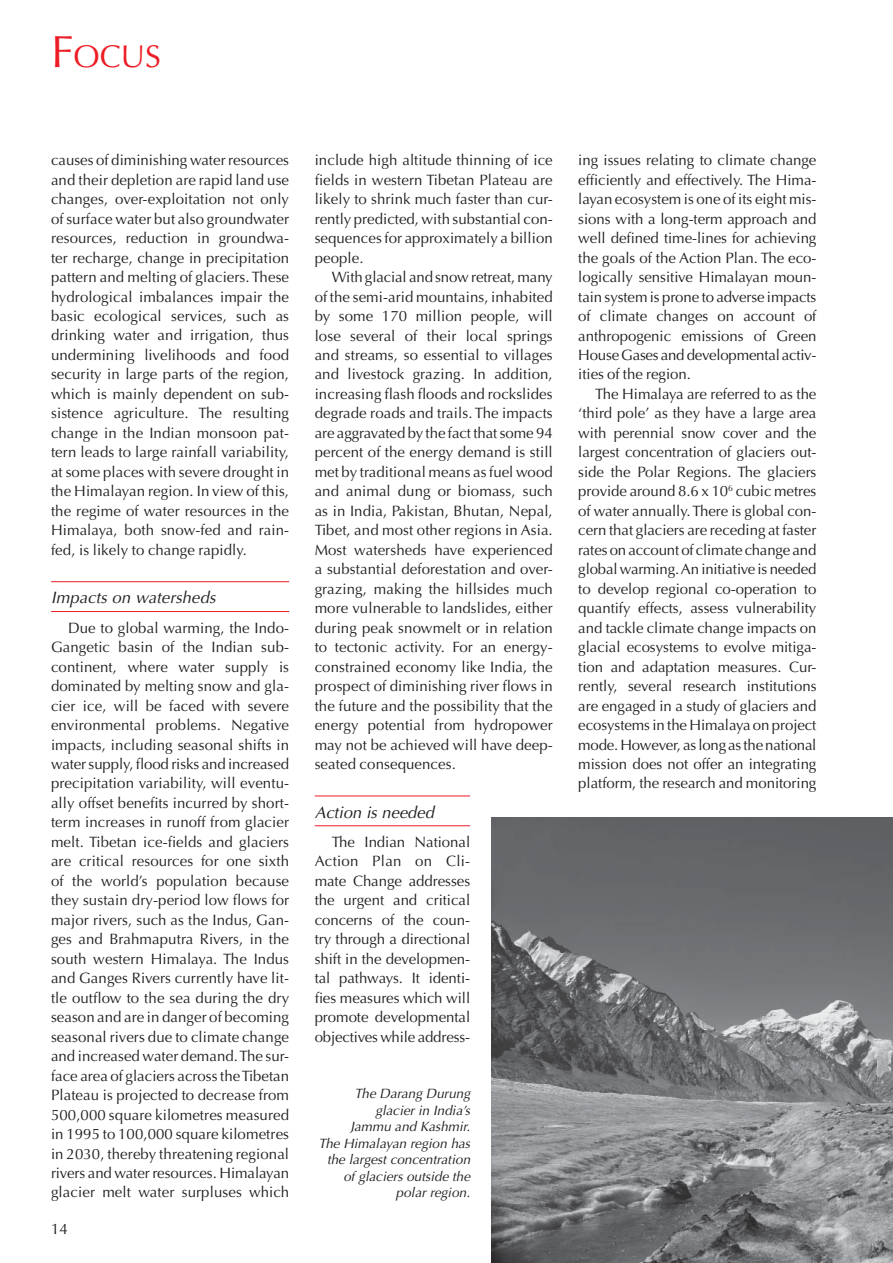
<style>
.page{position:relative;width:893px;height:1263px;background:#fff}
.page>*{position:absolute;margin:0;border:0;box-sizing:border-box;transform-origin:0 0}
.t1{font:31.5px "Optima";color:#ed1c24}
.t2{font:italic 16.5px "Optima";letter-spacing:.01em;color:#231f20}
.t3{font:15px/19.5px "Optima";color:#231f20;text-align:justify}
.t4{font:italic 13.5px/16.5px "Optima";color:#231f20;text-align:right}
.s1{font-size:45px}
</style>
<div class="page">
<hr style="left:51px;top:581px;width:238px;height:1px;background:#ed1c24">
<hr style="left:51px;top:611px;width:238px;height:1px;background:#ed1c24">
<hr style="left:315px;top:795px;width:155px;height:1px;background:#ed1c24">
<hr style="left:315px;top:825px;width:155px;height:1px;background:#ed1c24">
<img style="left:491px;top:817px;width:402px;height:446px">
<h1 class="t1" style="left:51px;top:43px;width:112px"><span class="s1">F</span>OCUS</h1>
<p class="t3" style="left:51px;top:152px;width:240px">causes of diminishing water resources and their depletion are rapid land use changes, over-exploitation not only of surface water but also groundwater resources, reduction in groundwa&shy;ter recharge, change in precipitation pattern and melting of glaciers. These hydrological imbalances impair the basic ecological services, such as drinking water and irrigation, thus undermining livelihoods and food security in large parts of the region, which is mainly dependent on sub&shy;sistence agriculture. The resulting change in the Indian monsoon pat&shy;tern leads to large rainfall variability, at some places with severe drought in the Himalayan region. In view of this, the regime of water resources in the Himalaya, both snow-fed and rain&shy;fed, is likely to change rapidly.</p>
<p class="t2" style="left:51px;top:591px;width:166px">Impacts on watersheds</p>
<p class="t3" style="left:51px;top:619px;width:240px;text-indent:17px">Due to global warming, the Indo-Gangetic basin of the Indian sub&shy;continent, where water supply is dominated by melting snow and gla&shy;cier ice, will be faced with severe environmental problems. Negative impacts, including seasonal shifts in water supply, flood risks and increased precipitation variability, will eventu&shy;ally offset benefits incurred by short&shy;term increases in runoff from glacier melt. Tibetan ice-fields and glaciers are critical resources for one sixth of the world’s population because they sustain dry-period low flows for major rivers, such as the Indus, Gan&shy;ges and Brahmaputra Rivers, in the south western Himalaya. The Indus and Ganges Rivers currently have lit&shy;tle outflow to the sea during the dry season and are in danger of becoming seasonal rivers due to climate change and increased water demand. The sur&shy;face area of glaciers across the Tibetan Plateau is projected to decrease from 500,000 square kilometres measured in 1995 to 100,000 square kilometres in 2030, thereby threatening regional rivers and water resources. Himalayan glacier melt water surpluses which</p>
<p class="t3" style="left:51px;top:1220px;width:18px">14</p>
<p class="t3" style="left:315px;top:152px;width:240px">include high altitude thinning of ice fields in western Tibetan Plateau are likely to shrink much faster than cur&shy;rently predicted, with substantial con&shy;sequences for approximately a billion people.</p>
<p class="t3" style="left:315px;top:269px;width:240px;text-indent:17px">With glacial and snow retreat, many of the semi-arid mountains, inhabited by some 170 million people, will lose several of their local springs and streams, so essential to villages and livestock grazing. In addition, increasing flash floods and rockslides degrade roads and trails. The impacts are aggravated by the fact that some 94 percent of the energy demand is still met by traditional means as fuel wood and animal dung or biomass, such as in India, Pakistan, Bhutan, Nepal, Tibet, and most other regions in Asia.<br>Most watersheds have experienced a substantial deforestation and over&shy;grazing, making the hillsides much more vulnerable to landslides, either during peak snowmelt or in relation to tectonic activity. For an energy&shy;constrained economy like India, the prospect of diminishing river flows in the future and the possibility that the energy potential from hydropower may not be achieved will have deep&shy;seated consequences.</p>
<p class="t2" style="left:315px;top:805px;width:121px">Action is needed</p>
<p class="t3" style="left:315px;top:833px;width:157px;text-indent:17px">The Indian National Action Plan on Cli&shy;mate Change addresses the urgent and critical concerns of the coun&shy;try through a directional shift in the developmen&shy;tal pathways. It identi&shy;fies measures which will promote developmental objectives while address-</p>
<p class="t4" style="left:318px;top:1087px;width:153px">The Darang Durung glacier in India’s<br>Jammu and Kashmir.<br>The Himalayan region has the largest concentration of glaciers outside the polar region.</p>
<p class="t3" style="left:578px;top:152px;width:240px">ing issues relating to climate change efficiently and effectively. The Hima&shy;layan ecosystem is one of its eight mis&shy;sions with a long-term approach and well defined time-lines for achieving the goals of the Action Plan. The eco&shy;logically sensitive Himalayan moun&shy;tain system is prone to adverse impacts of climate changes on account of anthropogenic emissions of Green House Gases and developmental activ&shy;ities of the region.</p>
<p class="t3" style="left:578px;top:386px;width:240px;text-indent:17px">The Himalaya are referred to as the ‘third pole’ as they have a large area with perennial snow cover and the largest concentration of glaciers out&shy;side the Polar Regions. The glaciers provide around 8.6 x 10<sup>6</sup> cubic metres of water annually. There is global con&shy;cern that glaciers are receding at faster rates on account of climate change and global warming. An initiative is needed to develop regional co-operation to quantify effects, assess vulnerability and tackle climate change impacts on glacial ecosystems to evolve mitiga&shy;tion and adaptation measures. Cur&shy;rently, several research institutions are engaged in a study of glaciers and ecosystems in the Himalaya on project mode. However, as long as the national mission does not offer an integrating platform, the research and monitoring</p>
</div>
